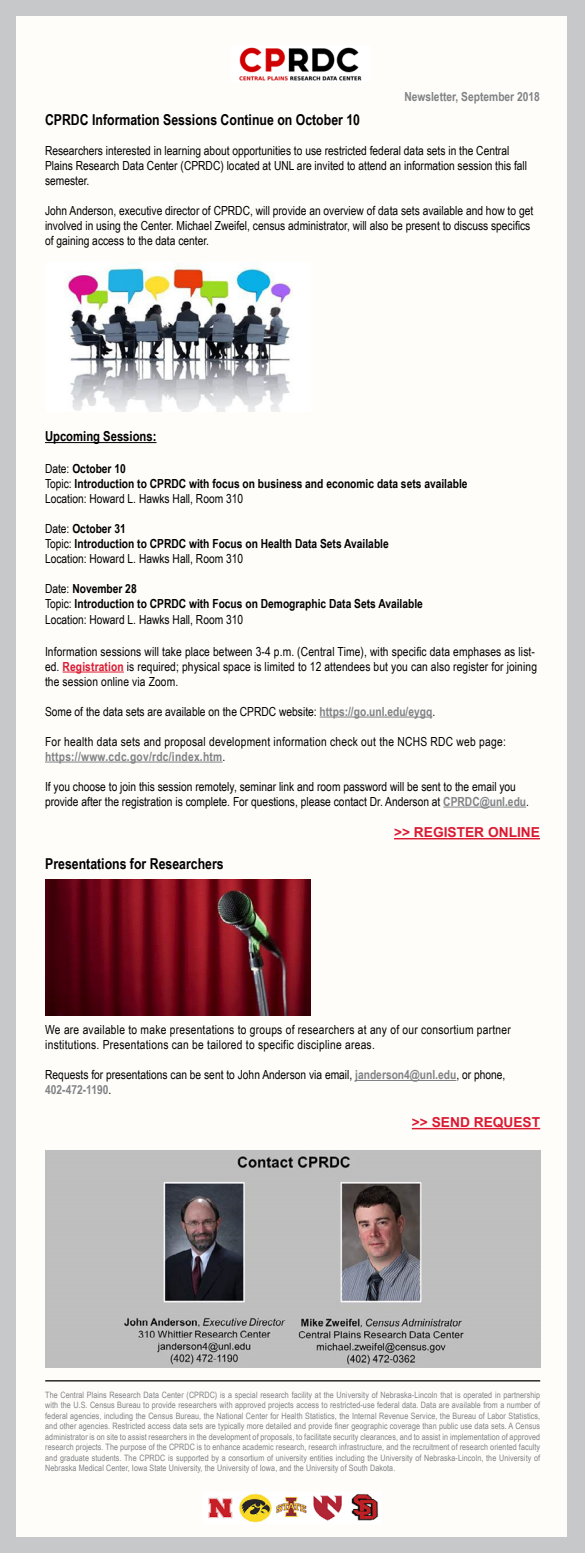
<style>
.page{position:relative;width:585px;height:1553px;background:#fff}
.page>*{position:absolute;margin:0;border:0;box-sizing:border-box;transform-origin:0 0}
.t1{font:700 15px "Arial Narrow";color:#000}
.t2{font:700 13.75px "Arial";color:#da1a32}
.t3{font:700 13.75px "Arial Narrow";color:#000}
.t4{font:12.5px/15px "Arial Narrow";color:#000}
.t5{font:700 12.5px/15px "Arial Narrow";color:#000}
.t6{font:12.5px/15px "Arial Narrow";letter-spacing:.02em;color:#000}
.t7{font:700 12.5px "Arial Narrow";color:#808285}
.t8{font:8.75px/10.5px "Arial Narrow";letter-spacing:.01em;color:#808285;text-align:justify}
.s1{font-weight:400}
.s2{font-weight:700;color:#da1a32}
.s3{font-weight:700;color:#808285}
</style>
<div class="page">
<div style="left:0;top:0;width:585px;height:1552px;background:#c7c8ca"></div>
<div style="left:16px;top:16px;width:551px;height:1520px;background:#fefdfa"></div>
<img style="left:208px;top:1493px;width:171px;height:30px">
<hr style="left:45px;top:1380px;width:495px;height:1px;background:#000">
<img style="left:45px;top:1150px;width:495px;height:218px">
<img style="left:239px;top:47px;width:123px;height:34px">
<hr style="left:355px;top:1080px;width:101px;height:1px;background:#808285">
<hr style="left:412px;top:1128px;width:128px;height:1px;background:#da1a32">
<hr style="left:45px;top:442px;width:112px;height:1px;background:#000">
<hr style="left:63px;top:671px;width:61px;height:1px;background:#da1a32">
<hr style="left:320px;top:716px;width:112px;height:1px;background:#808285">
<hr style="left:45px;top:761px;width:178px;height:1px;background:#808285">
<hr style="left:443px;top:806px;width:83px;height:1px;background:#808285">
<hr style="left:394px;top:838px;width:146px;height:1px;background:#da1a32">
<img style="left:67px;top:265px;width:226px;height:146px">
<img style="left:46px;top:880px;width:264px;height:136px">
<h3 class="t7" style="left:404px;top:87px;width:137px">Newsletter, September 2018</h3>
<h1 class="t1" style="left:45px;top:108px;width:317px">CPRDC Information Sessions Continue on October 10</h1>
<h3 class="t4" style="left:45px;top:142px;width:484px">Researchers interested in learning about opportunities to use restricted federal data sets in the Central<br>Plains Research Data Center (CPRDC) located at UNL are invited to attend an information session this fall semester.</h3>
<p class="t4" style="left:45px;top:202px;width:490px">John Anderson, executive director of CPRDC, will provide an overview of data sets available and how to get involved in using the Center. Michael Zweifel, census administrator, will also be present to discuss specifics of gaining access to the data center.</p>
<h2 class="t3" style="left:45px;top:426px;width:113px">Upcoming Sessions:</h2>
<h3 class="t5" style="left:45px;top:460px;width:424px"><span class="s1">Date:</span> October 10<br><span class="s1">Topic:</span> Introduction to CPRDC with focus on business and economic data sets available<br><span class="s1">Location: Howard L. Hawks Hall, Room 310</span></h3>
<h3 class="t5" style="left:45px;top:520px;width:345px"><span class="s1">Date:</span> October 31<br><span class="s1">Topic:</span> Introduction to CPRDC with Focus on Health Data Sets Available<br><span class="s1">Location: Howard L. Hawks Hall, Room 310</span></h3>
<h3 class="t5" style="left:45px;top:580px;width:380px"><span class="s1">Date:</span> November 28<br><span class="s1">Topic:</span> Introduction to CPRDC with Focus on Demographic Data Sets Available</h3>
<h3 class="t4" style="left:45px;top:612px;width:200px">Location: Howard L. Hawks Hall, Room 310</h3>
<p class="t4" style="left:45px;top:643px;width:494px">Information sessions will take place between 3-4 p.m. (Central Time), with specific data emphases as list&shy;ed. <span class="s2">Registration</span> is required; physical space is limited to 12 attendees but you can also register for joining the session online via Zoom.</p>
<h3 class="t4" style="left:45px;top:703px;width:392px">Some of the data sets are available on the CPRDC website: <span class="s3">https://go.unl.edu/eygq</span>.</h3>
<h3 class="t6" style="left:45px;top:733px;width:462px">For health data sets and proposal development information check out the NCHS RDC web page: <span class="s3">https://www.cdc.gov/rdc/index.htm</span>.</h3>
<h3 class="t4" style="left:45px;top:778px;width:486px">If you choose to join this session remotely, seminar link and room password will be sent to the email you provide after the registration is complete. For questions, please contact Dr. Anderson at <span class="s3">CPRDC@unl.edu</span>.</h3>
<h2 class="t2" style="left:394px;top:822px;width:147px">&gt;&gt; REGISTER ONLINE</h2>
<h1 class="t1" style="left:45px;top:852px;width:180px">Presentations for Researchers</h1>
<h3 class="t6" style="left:45px;top:1021px;width:467px">We are available to make presentations to groups of researchers at any of our consortium partner institutions. Presentations can be tailored to specific discipline areas.</h3>
<h3 class="t4" style="left:45px;top:1066px;width:462px">Requests for presentations can be sent to John Anderson via email, <span class="s3">janderson4@unl.edu</span>, or phone,<br><span class="s3">402-472-1190</span>.</h3>
<h2 class="t2" style="left:412px;top:1112px;width:130px">&gt;&gt; SEND REQUEST</h2>
<p class="t8" style="left:45px;top:1388px;width:496px">The Central Plains Research Data Center (CPRDC) is a special research facility at the University of Nebraska-Lincoln that is operated in partnership with the U.S. Census Bureau to provide researchers with approved projects access to restricted-use federal data. Data are available from a number of federal agencies, including the Census Bureau, the National Center for Health Statistics, the Internal Revenue Service, the Bureau of Labor Statistics, and other agencies. Restricted access data sets are typically more detailed and provide finer geographic coverage than public use data sets. A Census administrator is on site to assist researchers in the development of proposals, to facilitate security clearances, and to assist in implementation of approved research projects. The purpose of the CPRDC is to enhance academic research, research infrastructure, and the recruitment of research oriented faculty and graduate students. The CPRDC is supported by a consortium of university entities including the University of Nebraska-Lincoln, the University of Nebraska Medical Center, Iowa State University, the University of Iowa, and the University of South Dakota.</p>
</div>
